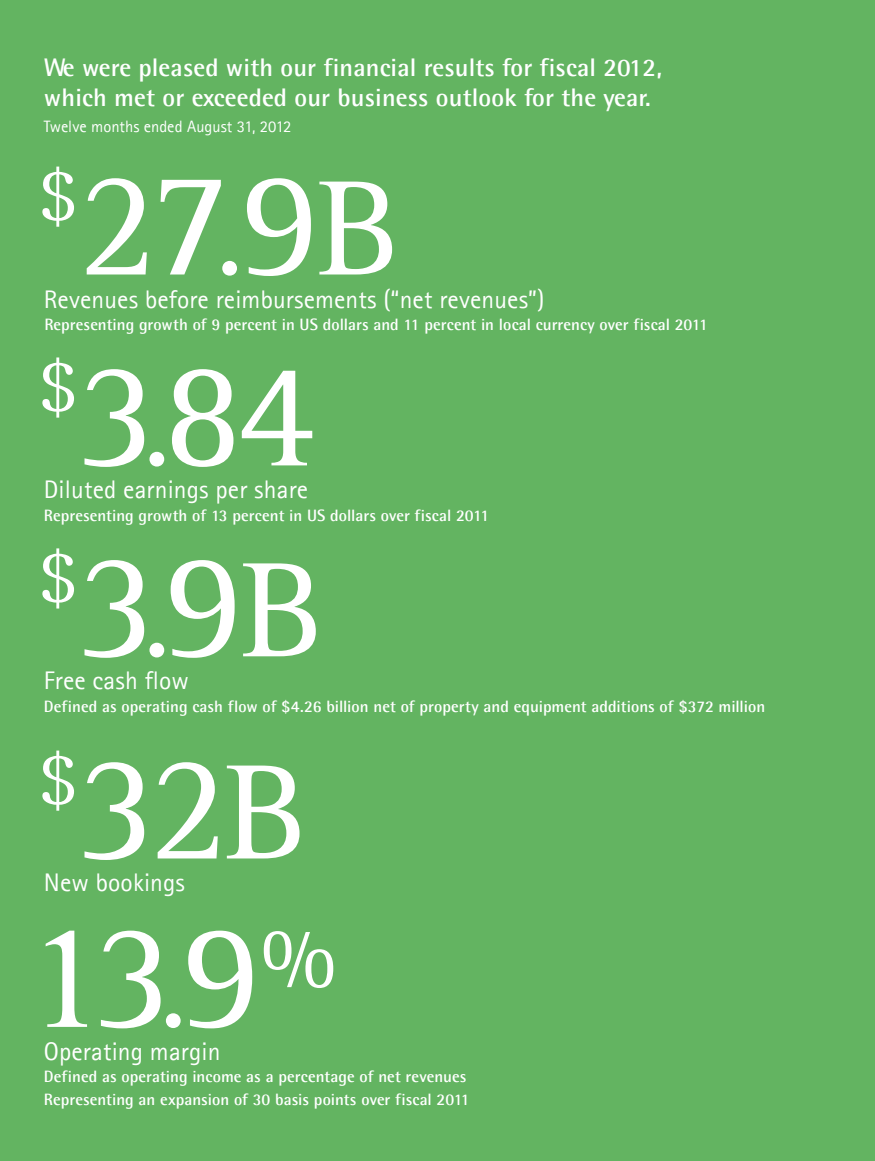
<style>
.page{position:relative;width:875px;height:1161px;background:#63b461}
.page>*{position:absolute;margin:0;border:0;box-sizing:border-box;transform-origin:0 0}
.Head_Rev_ds{font:154.5px "Agfa Rotis Serif";letter-spacing:-.055em;color:#fff}
.Head_Rev_ds-2{font:74.4px "Agfa Rotis Serif";color:#fff}
.Number_Copy{font:25.5px "Agfa Rotis Sans Serif";letter-spacing:.005em;color:#fff}
.Intro_Sub_ds{font:700 25.5px/30px "Agfa Rotis Semisans";letter-spacing:.005em;color:#fff}
.Numbers_Small_Copy{font:700 16.5px/22.5px "Agfa Rotis Semisans";color:#fff}
.Head_Rev_copy{font:16.5px "Agfa Rotis Sans Serif";color:#fff}
.s1{font-size:117px}
.s2{font-size:139.5px}
</style>
<div class="page">
<p class="Intro_Sub_ds" style="left:44px;top:52px;width:619px">We were pleased with our financial results for fiscal 2012, which met or exceeded our business outlook for the year.</p>
<p class="Head_Rev_copy" style="left:44px;top:116px;width:249px">Twelve months ended August 31, 2012</p>
<p class="Head_Rev_ds-2" style="left:38px;top:150px;width:41px">$</p>
<p class="Head_Rev_ds" style="left:77px;top:130px;width:325px">27<span class="s1">.</span>9<span class="s2">B</span></p>
<p class="Number_Copy" style="left:44px;top:284px;width:502px">Revenues before reimbursements (“net revenues”)</p>
<p class="Numbers_Small_Copy" style="left:44px;top:313px;width:665px">Representing growth of 9 percent in US dollars and 11 percent in local currency over fiscal 2011</p>
<p class="Head_Rev_ds-2" style="left:38px;top:341px;width:41px">$</p>
<p class="Head_Rev_ds" style="left:77px;top:321px;width:240px">3<span class="s1">.</span>84</p>
<p class="Number_Copy" style="left:44px;top:475px;width:266px">Diluted earnings per share</p>
<p class="Numbers_Small_Copy" style="left:44px;top:504px;width:447px">Representing growth of 13 percent in US dollars over fiscal 2011</p>
<p class="Head_Rev_ds-2" style="left:38px;top:532px;width:41px">$</p>
<p class="Head_Rev_ds" style="left:77px;top:512px;width:249px">3<span class="s1">.</span>9<span class="s2">B</span></p>
<p class="Number_Copy" style="left:44px;top:665px;width:147px">Free cash flow</p>
<p class="Numbers_Small_Copy" style="left:44px;top:695px;width:723px">Defined as operating cash flow of $4.26 billion net of property and equipment additions of $372 million</p>
<p class="Head_Rev_ds-2" style="left:38px;top:734px;width:41px">$</p>
<p class="Head_Rev_ds" style="left:77px;top:714px;width:232px">32<span class="s2">B</span></p>
<p class="Number_Copy" style="left:44px;top:868px;width:143px">New bookings</p>
<p class="Head_Rev_ds" style="left:24px;top:882px;width:313px">13<span class="s1">.</span>9<sup>%</sup></p>
<p class="Number_Copy" style="left:44px;top:1036px;width:178px">Operating margin</p>
<p class="Numbers_Small_Copy" style="left:44px;top:1065px;width:427px">Defined as operating income as a percentage of net revenues<br>Representing an expansion of 30 basis points over fiscal 2011</p>
</div>
